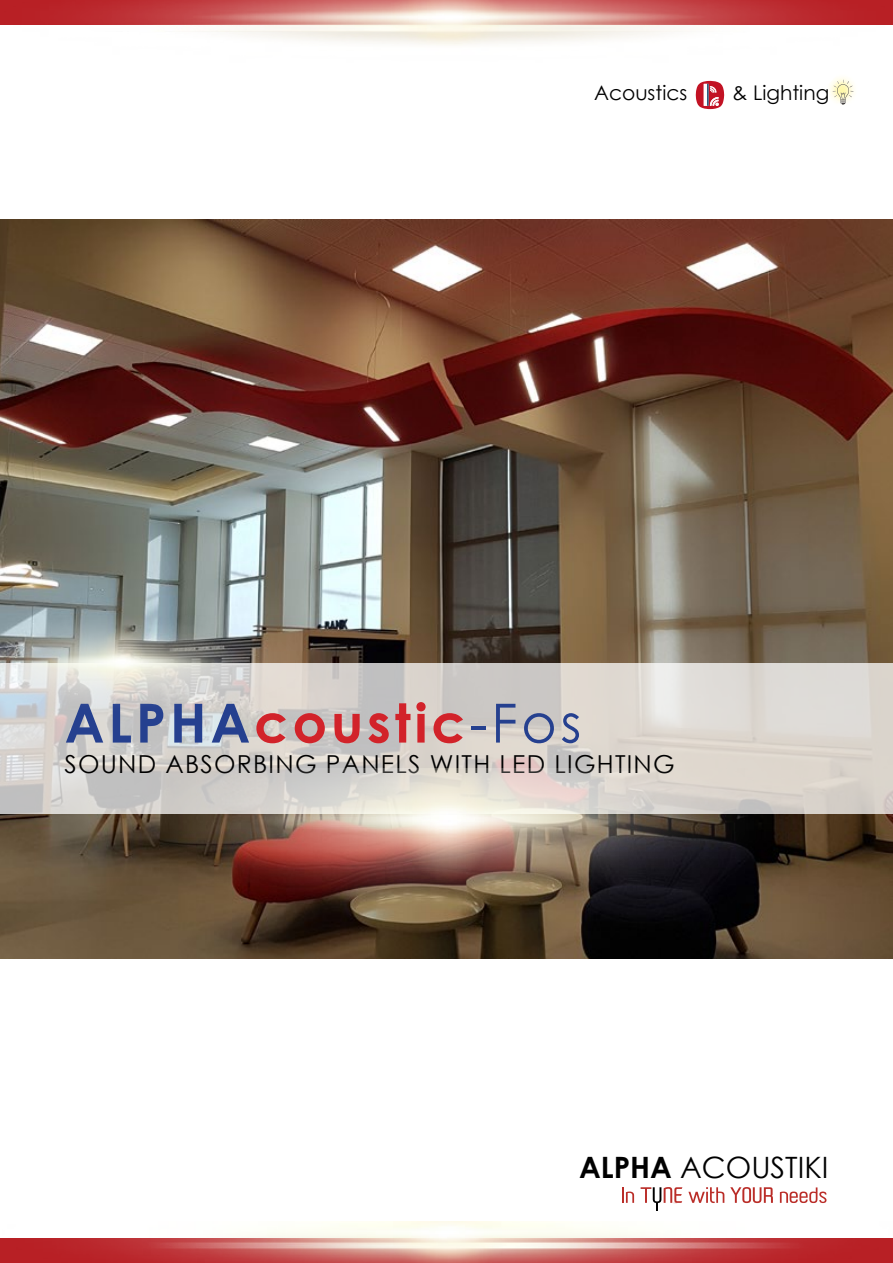
<style>
.page{position:relative;width:893px;height:1263px;background:#fff}
.page>*{position:absolute;margin:0;border:0;box-sizing:border-box;transform-origin:0 0}
.t1{font:700 54px "Century Gothic";letter-spacing:.07em;color:#d2232a}
.t2{font:29.4px "Century Gothic";color:#000}
.t3{font:24.75px "Century Gothic";letter-spacing:.05em;color:#000}
.t4{font:20.25px "Century Gothic";color:#000}
.s1{color:#25408f}
.s2{font-weight:400;color:#25408f}
.s3{font-weight:700}
</style>
<div class="page">
<img style="left:0;top:220px;width:893px;height:739px">
<svg style="left:0;top:664px;width:893px;height:150px;background:#d6d2cd"></svg>
<img style="left:0;top:600px;width:327px;height:123px">
<img style="left:0;top:1221px;width:893px;height:42px">
<img style="left:0;top:0;width:893px;height:45px">
<img style="left:70px;top:769px;width:753px;height:162px">
<img style="left:832px;top:79px;width:22px;height:22px">
<svg style="left:833px;top:80px;width:20px;height:25px"></svg>
<svg style="left:622px;top:1187px;width:12px;height:16px"></svg>
<svg style="left:688px;top:1187px;width:36px;height:16px"></svg>
<svg style="left:730px;top:1187px;width:43px;height:16px"></svg>
<svg style="left:780px;top:1187px;width:46px;height:16px"></svg>
<svg style="left:641px;top:1187px;width:41px;height:24px"></svg>
<svg style="left:696px;top:81px;width:28px;height:28px"></svg>
<p class="t4" style="left:594px;top:79px;width:95px">Acoustics</p>
<p class="t4" style="left:732px;top:79px;width:99px">&amp; Lighting</p>
<h1 class="t1" style="left:65px;top:682px;width:518px"><span class="s1">ALPHA</span>coustic<span class="s2">-Fos</span></h1>
<p class="t3" style="left:65px;top:747px;width:612px">SOUND ABSORBING PANELS WITH LED LIGHTING</p>
<p class="t2" style="left:579px;top:1147px;width:251px"><span class="s3">ALPHA</span> ACOUSTIKI</p>
</div>
